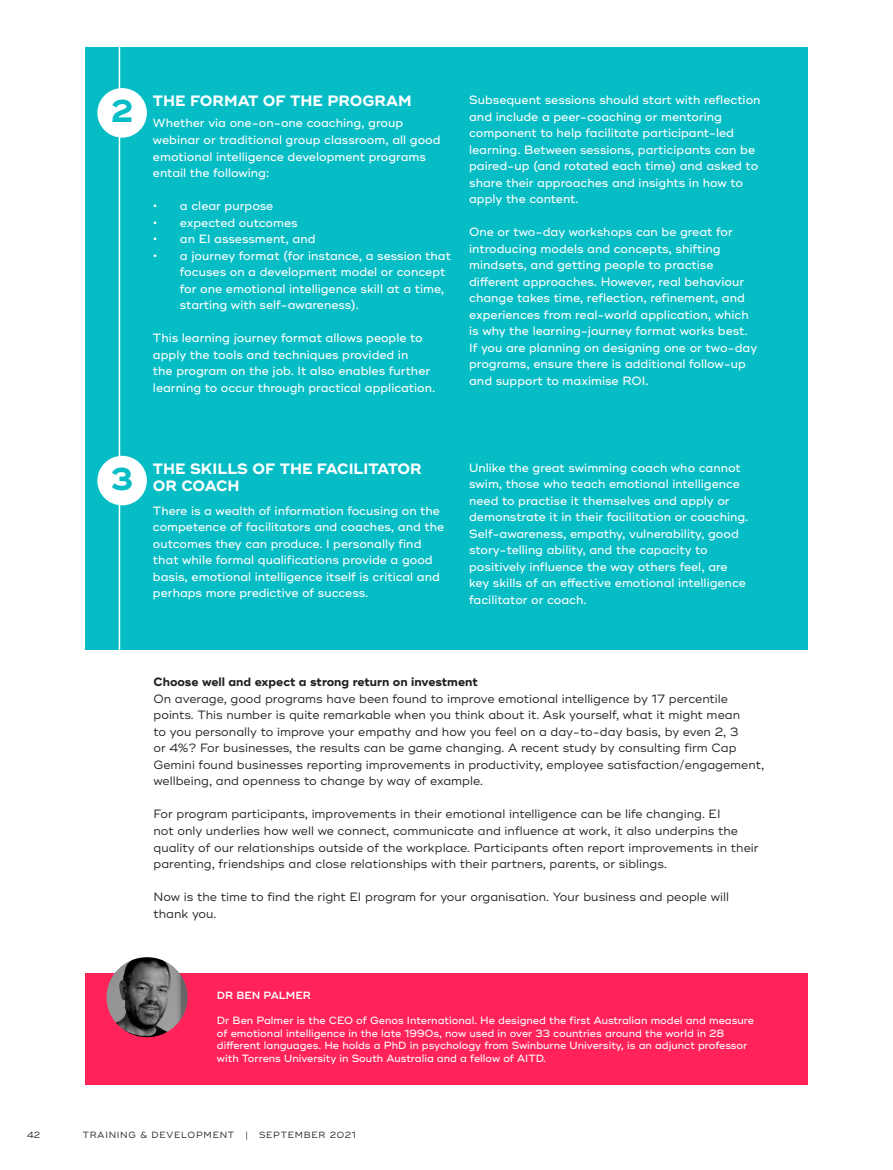
<style>
.page{position:relative;width:893px;height:1170px;background:#fff}
.page>*{position:absolute;margin:0;border:0;box-sizing:border-box;transform-origin:0 0}
.t1{font:700 31.5px "Ridley Grotesk";color:#06bdc6}
.t2{font:700 15px/16.5px "Ridley Grotesk";color:#fff}
.t3{font:500 12px/16.5px "Ridley Grotesk";color:#fff}
.t4{font:12px/16.5px "Ridley Grotesk";color:#231f20}
.t5{font:700 12px "Ridley Grotesk";color:#231f20}
.t6{font:500 10.5px/12.6px "Ridley Grotesk";color:#fff}
.t7{font:600 10.5px "Ridley Grotesk";color:#fff}
.t8{font:9px "Ridley Grotesk";letter-spacing:.08em;color:#231f20}
</style>
<div class="page">
<div style="left:85px;top:48px;width:723px;height:601px;background:#06bdc6"></div>
<hr style="left:119px;top:0;width:1px;height:891px;background:#fff">
<div style="left:85px;top:973px;width:723px;height:111px;background:#ff235a"></div>
<img style="left:107px;top:957px;width:81px;height:80px">
<div style="left:97px;top:88px;width:50px;height:50px;background:#fff;border-radius:50%"></div>
<div style="left:97px;top:456px;width:50px;height:49px;background:#fff;border-radius:50%"></div>
<h1 class="t1" style="left:111px;top:92px;width:24px">2</h1>
<p class="t2" style="left:153px;top:93px;width:260px">THE FORMAT OF THE PROGRAM</p>
<p class="t3" style="left:153px;top:115px;width:289px">Whether via one-on-one coaching, group webinar or traditional group classroom, all good emotional intelligence development programs entail the following:</p>
<p class="t3" style="left:153px;top:198px;width:122px">• a clear purpose</p>
<p class="t3" style="left:153px;top:214px;width:146px">• expected outcomes</p>
<p class="t3" style="left:153px;top:231px;width:164px">• an EI assessment, and</p>
<p class="t3" style="left:180px;top:247px;width:273px;text-indent:-27px">• a journey format (for instance, a session that focuses on a development model or concept for one emotional intelligence skill at a time, starting with self-awareness).</p>
<p class="t3" style="left:153px;top:330px;width:284px">This learning journey format allows people to apply the tools and techniques provided in<br>the program on the job. It also enables further learning to occur through practical application.</p>
<p class="t3" style="left:469px;top:92px;width:293px">Subsequent sessions should start with reflection and include a peer-coaching or mentoring component to help facilitate participant-led learning. Between sessions, participants can be paired-up (and rotated each time) and asked to share their approaches and insights in how to apply the content.</p>
<p class="t3" style="left:469px;top:224px;width:289px">One or two-day workshops can be great for introducing models and concepts, shifting mindsets, and getting people to practise different approaches. However, real behaviour change takes time, reflection, refinement, and experiences from real-world application, which is why the learning-journey format works best.<br>If you are planning on designing one or two-day programs, ensure there is additional follow-up and support to maximise ROI.</p>
<h1 class="t1" style="left:111px;top:460px;width:24px">3</h1>
<p class="t2" style="left:153px;top:461px;width:270px">THE SKILLS OF THE FACILITATOR<br>OR COACH</p>
<p class="t3" style="left:153px;top:502px;width:293px">There is a wealth of information focusing on the competence of facilitators and coaches, and the outcomes they can produce. I personally find that while formal qualifications provide a good basis, emotional intelligence itself is critical and perhaps more predictive of success.</p>
<p class="t3" style="left:469px;top:459px;width:281px">Unlike the great swimming coach who cannot swim, those who teach emotional intelligence need to practise it themselves and apply or demonstrate it in their facilitation or coaching.<br>Self-awareness, empathy, vulnerability, good story-telling ability, and the capacity to positively influence the way others feel, are key skills of an effective emotional intelligence facilitator or coach.</p>
<p class="t5" style="left:154px;top:675px;width:326px">Choose well and expect a strong return on investment</p>
<p class="t4" style="left:154px;top:690px;width:612px">On average, good programs have been found to improve emotional intelligence by 17 percentile points. This number is quite remarkable when you think about it. Ask yourself, what it might mean<br>to you personally to improve your empathy and how you feel on a day-to-day basis, by even 2, 3<br>or 4%? For businesses, the results can be game changing. A recent study by consulting firm Cap Gemini found businesses reporting improvements in productivity, employee satisfaction/engagement, wellbeing, and openness to change by way of example.</p>
<p class="t4" style="left:154px;top:806px;width:607px">For program participants, improvements in their emotional intelligence can be life changing. EI<br>not only underlies how well we connect, communicate and influence at work, it also underpins the quality of our relationships outside of the workplace. Participants often report improvements in their parenting, friendships and close relationships with their partners, parents, or siblings.</p>
<p class="t4" style="left:154px;top:888px;width:577px">Now is the time to find the right EI program for your organisation. Your business and people will thank you.</p>
<p class="t7" style="left:217px;top:988px;width:96px">DR BEN PALMER</p>
<p class="t6" style="left:217px;top:1014px;width:539px">Dr Ben Palmer is the CEO of Genos International. He designed the first Australian model and measure of emotional intelligence in the late 1990s, now used in over 33 countries around the world in 28 different languages. He holds a PhD in psychology from Swinburne University, is an adjunct professor with Torrens University in South Australia and a fellow of AITD.</p>
<p class="t8" style="left:27px;top:1129px;width:14px">42</p>
<p class="t8" style="left:83px;top:1129px;width:274px">TRAINING &amp; DEVELOPMENT | SEPTEMBER 2021</p>
</div>
